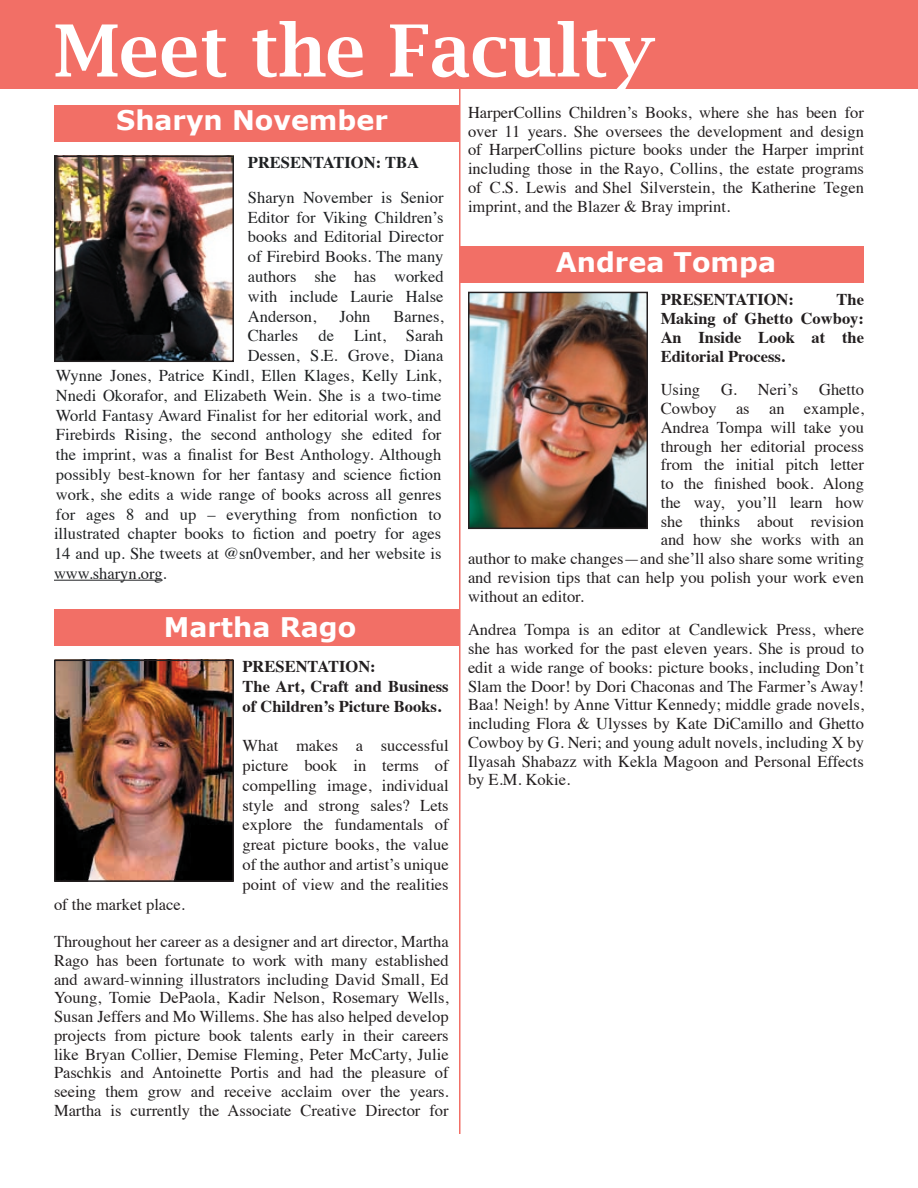
<style>
.page{position:relative;width:918px;height:1188px;background:#fff}
.page>*{position:absolute;margin:0;border:0;box-sizing:border-box;transform-origin:0 0}
.t1{font:600 72px "Lucida Bright";color:#fff}
.t2{font:700 27px "Verdana";color:#fff}
.t3{font:16.5px/18.8px "Times";color:#231f20;text-align:justify}
.t4{font:16.5px/19.8px "Times";color:#1f2123;text-align:justify}
.t5{font:700 16.5px/18.8px "Times";color:#231f20;text-align:justify}
.t6{font:700 16.5px "Times";color:#1f2123}
</style>
<div class="page">
<img style="left:57px;top:159px;width:174px;height:200px">
<div style="left:54px;top:156px;width:180px;height:206px;border:2px solid #231f20"></div>
<div style="left:54px;top:609px;width:406px;height:37px;background:#f26f66"></div>
<div style="left:460px;top:246px;width:404px;height:36px;background:#f26f66"></div>
<img style="left:57px;top:663px;width:174px;height:216px">
<div style="left:54px;top:660px;width:180px;height:222px;border:2px solid #231f20"></div>
<img style="left:471px;top:295px;width:174px;height:231px">
<div style="left:468px;top:292px;width:180px;height:237px;border:2px solid #231f20"></div>
<div style="left:54px;top:105px;width:406px;height:37px;background:#f26f66"></div>
<div style="left:0;top:0;width:918px;height:89px;background:#f26f66"></div>
<hr style="left:459px;top:89px;width:1px;height:1045px;background:#f26f66">
<hr style="left:54px;top:580px;width:109px;height:1px;background:#1f2123">
<h1 class="t1" style="left:54px;top:10px;width:603px">Meet the Faculty</h1>
<h2 class="t2" style="left:116px;top:103px;width:273px">Sharyn November</h2>
<p class="t6" style="left:248px;top:147px;width:173px">PRESENTATION: TBA</p>
<p class="t4" style="left:248px;top:186px;width:197px">Sharyn November is Senior Editor for Viking Children’s books and Editorial Director of Firebird Books. The many authors she has worked with include Laurie Halse Anderson,</p>
<p class="t4" style="left:339px;top:305px;width:33px">John</p>
<p class="t4" style="left:394px;top:305px;width:51px">Barnes,</p>
<p class="t4" style="left:248px;top:324px;width:197px">Charles de Lint, Sarah</p>
<p class="t4" style="left:248px;top:344px;width:197px">Dessen, S.E. Grove, Diana</p>
<p class="t4" style="left:56px;top:364px;width:387px">Wynne Jones, Patrice Kindl, Ellen Klages, Kelly Link,</p>
<p class="t4" style="left:56px;top:384px;width:387px">Nnedi Okorafor, and Elizabeth Wein. She is a two-time</p>
<p class="t4" style="left:56px;top:404px;width:387px">World Fantasy Award Finalist for her editorial work, and</p>
<p class="t4" style="left:56px;top:423px;width:387px">Firebirds Rising, the second anthology she edited for</p>
<p class="t4" style="left:56px;top:443px;width:387px">the imprint, was a finalist for Best Anthology. Although</p>
<p class="t4" style="left:56px;top:463px;width:387px">possibly best-known for her fantasy and science fiction</p>
<p class="t4" style="left:56px;top:483px;width:387px">work, she edits a wide range of books across all genres</p>
<p class="t4" style="left:56px;top:503px;width:387px">for ages 8 and up – everything from nonfiction to</p>
<p class="t4" style="left:54px;top:522px;width:389px">illustrated chapter books to fiction and poetry for ages</p>
<p class="t4" style="left:54px;top:542px;width:389px">14 and up. She tweets at @sn0vember, and her website is</p>
<p class="t4" style="left:54px;top:562px;width:114px">www.sharyn.org.</p>
<h2 class="t2" style="left:164px;top:609px;width:194px">Martha Rago</h2>
<p class="t5" style="left:243px;top:655px;width:208px;line-height:19.8px;text-align:left">PRESENTATION:<br>The Art, Craft and Business of Children’s Picture Books.</p>
<p class="t3" style="left:243px;top:734px;width:208px;line-height:19.8px">What makes a successful picture book in terms of compelling image, individual style and strong sales? Lets explore the fundamentals of great picture books, the value of the author and artist’s unique point of view and the realities</p>
<p class="t3" style="left:54px;top:893px;width:133px">of the market place.</p>
<p class="t3" style="left:54px;top:931px;width:396px">Throughout her career as a designer and art director, Martha Rago has been fortunate to work with many established and award-winning illustrators including David Small, Ed Young, Tomie DePaola, Kadir Nelson, Rosemary Wells, Susan Jeffers and Mo Willems. She has also helped develop projects from picture book talents early in their careers like Bryan Collier, Demise Fleming, Peter McCarty, Julie Paschkis and Antoinette Portis and had the pleasure of seeing them grow and receive acclaim over the years.<br>Martha is currently the Associate Creative Director for</p>
<p class="t3" style="left:468px;top:101px;width:398px">HarperCollins Children’s Books, where she has been for over 11 years. She oversees the development and design of HarperCollins picture books under the Harper imprint including those in the Rayo, Collins, the estate programs of C.S. Lewis and Shel Silverstein, the Katherine Tegen imprint, and the Blazer &amp; Bray imprint.</p>
<h2 class="t2" style="left:556px;top:244px;width:222px">Andrea Tompa</h2>
<p class="t5" style="left:661px;top:289px;width:135px">PRESENTATION:</p>
<p class="t5" style="left:661px;top:289px;width:205px;text-indent:176px">The Making of Ghetto Cowboy:<br>An Inside Look at the Editorial Process.</p>
<p class="t3" style="left:661px;top:379px;width:41px">Using</p>
<p class="t3" style="left:721px;top:379px;width:79px">G. Neri’s</p>
<p class="t3" style="left:819px;top:379px;width:46px">Ghetto</p>
<p class="t3" style="left:661px;top:398px;width:205px">Cowboy as an example,</p>
<p class="t3" style="left:661px;top:417px;width:205px">Andrea Tompa will take you</p>
<p class="t3" style="left:661px;top:435px;width:205px">through her editorial process</p>
<p class="t3" style="left:661px;top:454px;width:205px">from the initial pitch letter</p>
<p class="t3" style="left:661px;top:473px;width:205px">to the finished book. Along</p>
<p class="t3" style="left:661px;top:492px;width:205px">the way, you’ll learn how</p>
<p class="t3" style="left:661px;top:510px;width:205px">she thinks about revision</p>
<p class="t3" style="left:661px;top:529px;width:205px">and how she works with an</p>
<p class="t3" style="left:468px;top:548px;width:398px">author to make changes—and she’ll also share some writing</p>
<p class="t3" style="left:468px;top:567px;width:398px">and revision tips that can help you polish your work even</p>
<p class="t3" style="left:468px;top:585px;width:117px">without an editor.</p>
<p class="t3" style="left:468px;top:619px;width:398px">Andrea Tompa is an editor at Candlewick Press, where she has worked for the past eleven years. She is proud to edit a wide range of books: picture books, including Don’t Slam the Door! by Dori Chaconas and The Farmer’s Away!<br>Baa! Neigh! by Anne Vittur Kennedy; middle grade novels, including Flora &amp; Ulysses by Kate DiCamillo and Ghetto Cowboy by G. Neri; and young adult novels, including X by Ilyasah Shabazz with Kekla Magoon and Personal Effects by E.M. Kokie.</p>
</div>
